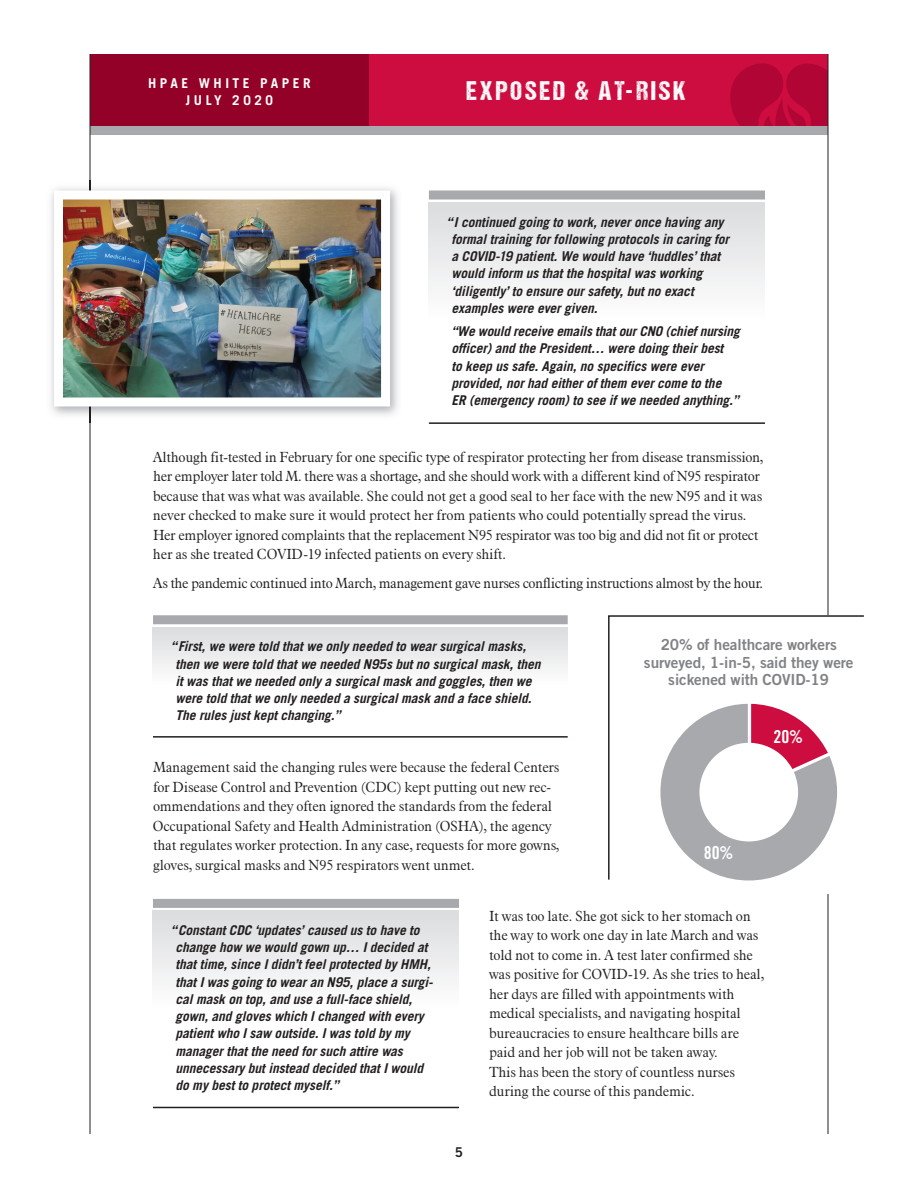
<style>
.page{position:relative;width:918px;height:1188px;background:#fff}
.page>*{position:absolute;margin:0;border:0;box-sizing:border-box;transform-origin:0 0}
.t1{font:27px "DCC Ash";letter-spacing:.11em;color:#fff}
.t2{font:17.85px "Trade Gothic Bold Cond Twenty";color:#fff}
.t3{font:15.3px/17.7px "Trade Gothic Bold Two";letter-spacing:-.005em;color:#808285;text-align:center}
.t4{font:300 14.25px/19.5px "Aldine 721 BT";letter-spacing:-.02em;color:#231f20}
.t5{font:italic 700 13.5px/17.2px "Trade Gothic";letter-spacing:-.005em;color:#231f20}
.t6{font:700 13.5px/17.1px "Trade Gothic";letter-spacing:.26em;color:#fff;text-align:center}
.t7{font:13.5px "Trade Gothic Bold Two";color:#231f20}
</style>
<div class="page">
<div style="left:90px;top:54px;width:738px;height:76px;background:#cd0d40"></div>
<svg style="left:730px;top:63px;width:98px;height:63px"></svg>
<div style="left:90px;top:54px;width:279px;height:76px;background:#940128"></div>
<div style="left:90px;top:126px;width:738px;height:9px;background:#a8a9ad"></div>
<hr style="left:828px;top:54px;width:1px;height:1080px;background:#231f20">
<hr style="left:90px;top:54px;width:1px;height:1080px;background:#231f20">
<div style="left:429px;top:202px;width:336px;height:118px;background:linear-gradient(to bottom,#dbdcde,#fefefe)"></div>
<hr style="left:429px;top:422px;width:336px;height:2px;background:#231f20">
<svg style="left:608px;top:615px;width:256px;height:266px"></svg>
<img style="left:51px;top:181px;width:347px;height:241px">
<img style="left:90px;top:181px;width:1px;height:241px">
<img style="left:64px;top:200px;width:316px;height:196px">
<div style="left:54px;top:190px;width:336px;height:216px;border:9px solid #fff"></div>
<div style="left:429px;top:190px;width:336px;height:10px;background:#a8a9ad"></div>
<div style="left:153px;top:627px;width:415px;height:58px;background:linear-gradient(to bottom,#dadcde,#fdfdfd)"></div>
<div style="left:153px;top:615px;width:415px;height:9px;background:#a8a9ad"></div>
<hr style="left:153px;top:736px;width:415px;height:2px;background:#231f20">
<div style="left:153px;top:899px;width:306px;height:92px;background:linear-gradient(to right,#fff,#fff)"></div>
<div style="left:153px;top:911px;width:306px;height:97px;background:linear-gradient(to bottom,#dbdcde,#fefefe)"></div>
<div style="left:153px;top:899px;width:306px;height:9px;background:#a8a9ad"></div>
<hr style="left:153px;top:1107px;width:306px;height:1px;background:#231f20">
<svg style="left:660px;top:704px;width:177px;height:176px"></svg>
<p class="t6" style="left:148px;top:75px;width:164px">HPAE WHITE PAPER<br>JULY 2020</p>
<h1 class="t1" style="left:467px;top:81px;width:221px">EXPOSED &amp; AT-RISK</h1>
<p class="t5" style="left:451px;top:214px;width:279px;text-indent:-5px">“I continued going to work, never once having any formal training for following protocols in caring for a COVID-19 patient. We would have ‘huddles’ that would inform us that the hospital was working ‘diligently’ to ensure our safety, but no exact examples were ever given.</p>
<p class="t5" style="left:451px;top:324px;width:290px">“We would receive emails that our CNO (chief nursing officer) and the President… were doing their best<br>to keep us safe. Again, no specifics were ever provided, nor had either of them ever come to the<br>ER (emergency room) to see if we needed anything.”</p>
<p class="t4" style="left:153px;top:448px;width:612px">Although fit-tested in February for one specific type of respirator protecting her from disease transmission, her employer later told M. there was a shortage, and she should work with a different kind of N95 respirator because that was what was available. She could not get a good seal to her face with the new N95 and it was never checked to make sure it would protect her from patients who could potentially spread the virus.<br>Her employer ignored complaints that the replacement N95 respirator was too big and did not fit or protect her as she treated COVID-19 infected patients on every shift.</p>
<p class="t4" style="left:153px;top:574px;width:612px">As the pandemic continued into March, management gave nurses conflicting instructions almost by the hour.</p>
<p class="t5" style="left:175px;top:639px;width:367px;text-indent:-5px">“First, we were told that we only needed to wear surgical masks, then we were told that we needed N95s but no surgical mask, then it was that we needed only a surgical mask and goggles, then we were told that we only needed a surgical mask and a face shield.<br>The rules just kept changing.”</p>
<p class="t3" style="left:644px;top:637px;width:211px">20% of healthcare workers surveyed, 1-in-5, said they were sickened with COVID-19</p>
<p class="t2" style="left:774px;top:730px;width:31px">20%</p>
<p class="t4" style="left:153px;top:759px;width:408px">Management said the changing rules were because the federal Centers for Disease Control and Prevention (CDC) kept putting out new rec&shy;ommendations and they often ignored the standards from the federal Occupational Safety and Health Administration (OSHA), the agency that regulates worker protection. In any case, requests for more gowns, gloves, surgical masks and N95 respirators went unmet.</p>
<p class="t4" style="left:489px;top:907px;width:277px">It was too late. She got sick to her stomach on the way to work one day in late March and was told not to come in. A test later confirmed she was positive for COVID-19. As she tries to heal, her days are filled with appointments with medical specialists, and navigating hospital bureaucracies to ensure healthcare bills are paid and her job will not be taken away.<br>This has been the story of countless nurses during the course of this pandemic.</p>
<p class="t2" style="left:704px;top:846px;width:31px">80%</p>
<p class="t5" style="left:175px;top:923px;width:259px;text-indent:-5px">“Constant CDC ‘updates’ caused us to have to change how we would gown up… I decided at that time, since I didn’t feel protected by HMH, that I was going to wear an N95, place a surgi&shy;cal mask on top, and use a full-face shield, gown, and gloves which I changed with every patient who I saw outside. I was told by my manager that the need for such attire was unnecessary but instead decided that I would do my best to protect myself.”</p>
<p class="t7" style="left:455px;top:1147px;width:10px">5</p>
</div>
